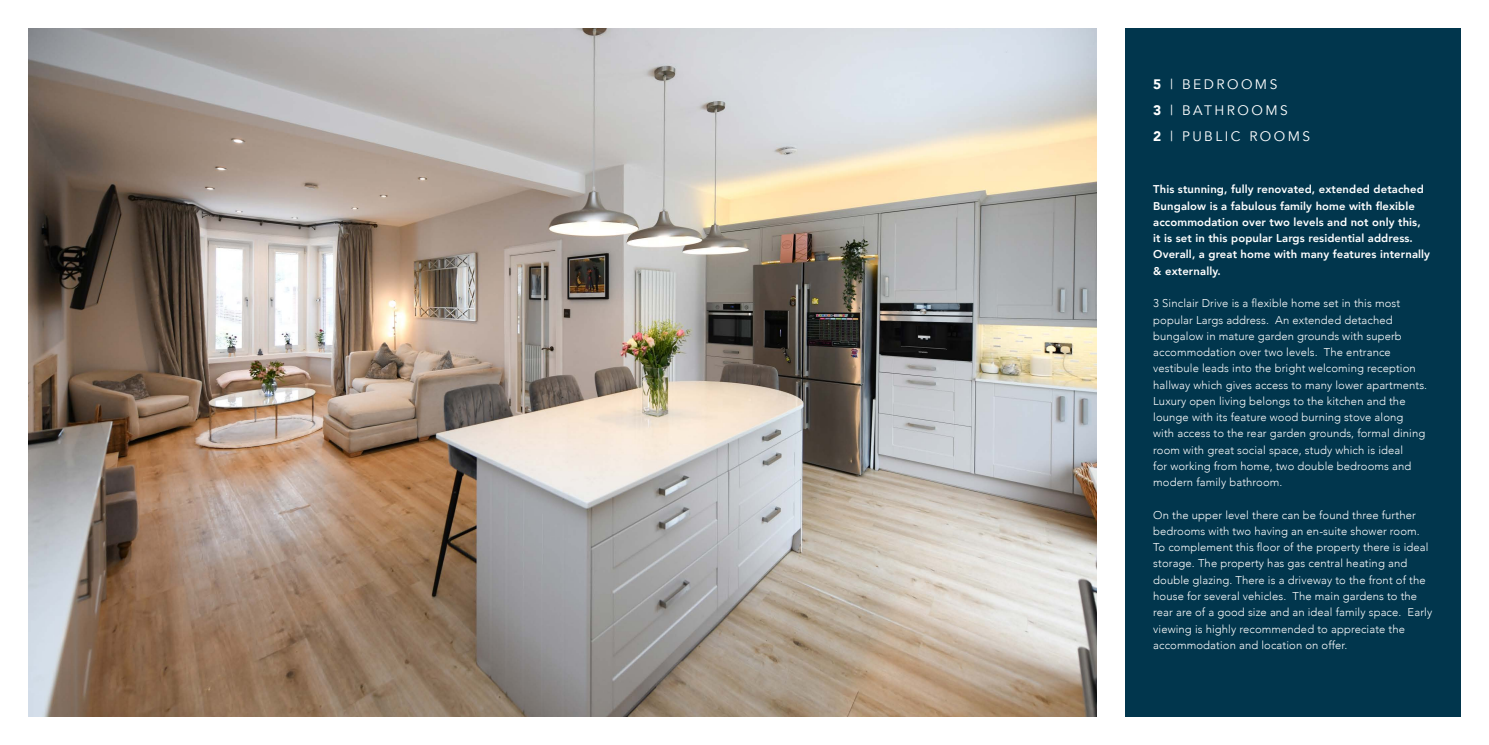
<style>
.page{position:relative;width:1489px;height:745px;background:#fff}
.page>*{position:absolute;margin:0;border:0;box-sizing:border-box;transform-origin:0 0}
.t1{font:13.75px/26.2px "Avenir";letter-spacing:.18em;color:#fff}
.t2{font:300 11.25px/16.2px "Avenir";letter-spacing:.01em;color:#fff}
.t3{font:800 11.25px/16.2px "Avenir";letter-spacing:.01em;color:#fff}
.s1{font-weight:900}
</style>
<div class="page">
<div style="left:28px;top:28px;width:1432px;height:688px;background:#01364d"></div>
<div style="left:1096px;top:0;width:28px;height:744px;background:#fff"></div>
<img style="left:28px;top:28px;width:1068px;height:688px">
<p class="t1" style="left:1153px;top:71px;width:158px"><span class="s1">5</span> | BEDROOMS<br><span class="s1">3</span> | BATHROOMS<br><span class="s1">2</span> | PUBLIC ROOMS</p>
<p class="t3" style="left:1153px;top:181px;width:278px">This stunning, fully renovated, extended detached Bungalow is a fabulous family home with flexible accommodation over two levels and not only this, it is set in this popular Largs residential address.<br>Overall, a great home with many features internally &amp; externally.</p>
<p class="t2" style="left:1153px;top:295px;width:275px">3 Sinclair Drive is a flexible home set in this most popular Largs address. An extended detached bungalow in mature garden grounds with superb accommodation over two levels. The entrance vestibule leads into the bright welcoming reception hallway which gives access to many lower apartments.<br>Luxury open living belongs to the kitchen and the lounge with its feature wood burning stove along with access to the rear garden grounds, formal dining room with great social space, study which is ideal<br>for working from home, two double bedrooms and modern family bathroom.</p>
<p class="t2" style="left:1153px;top:506px;width:280px">On the upper level there can be found three further bedrooms with two having an en-suite shower room.<br>To complement this floor of the property there is ideal storage. The property has gas central heating and double glazing. There is a driveway to the front of the house for several vehicles. The main gardens to the rear are of a good size and an ideal family space. Early viewing is highly recommended to appreciate the accommodation and location on offer.</p>
</div>
